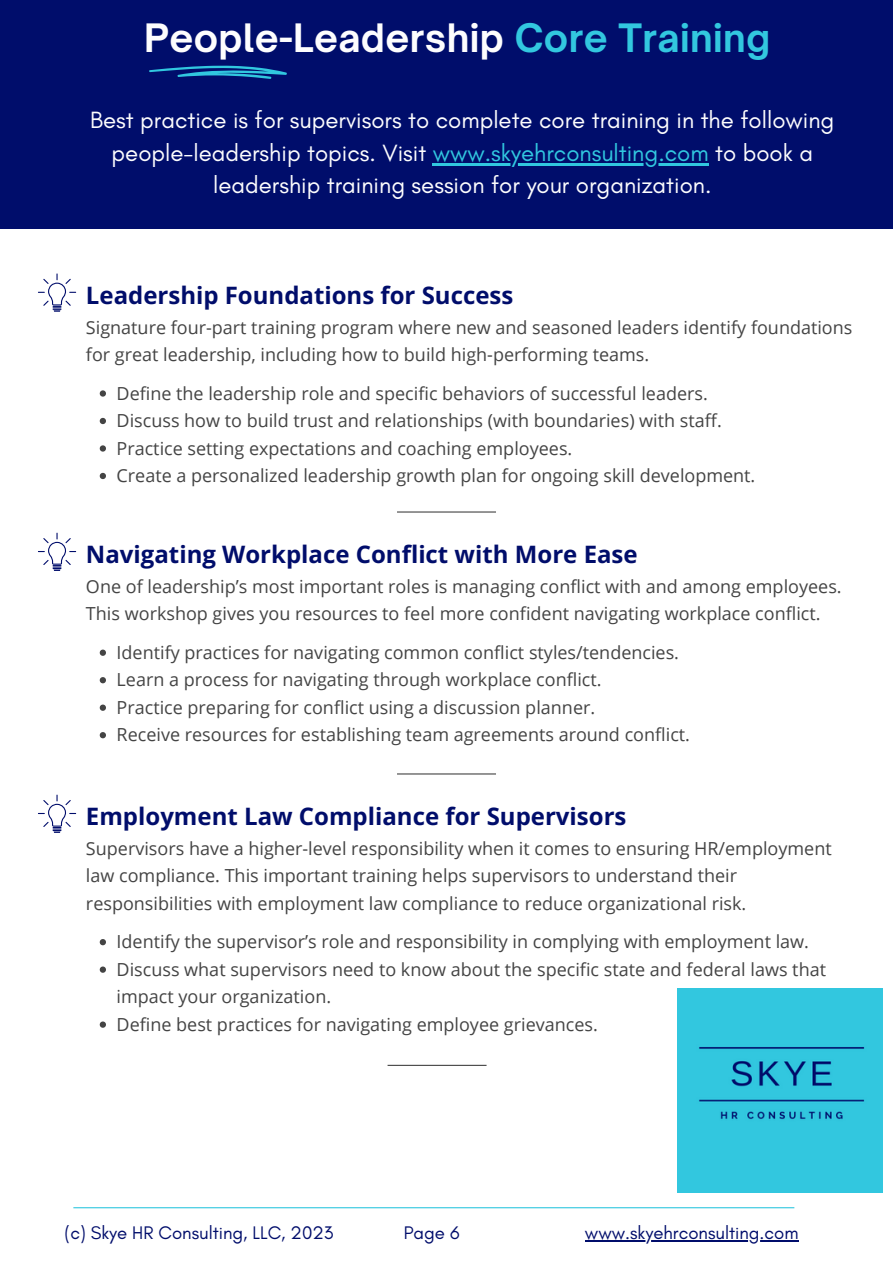
<style>
.page{position:relative;width:893px;height:1264px;background:#fff}
.page>*{position:absolute;margin:0;border:0;box-sizing:border-box;transform-origin:0 0}
.t1{font:700 37.5px "Open Sauce One";letter-spacing:.01em;color:#fdfdfe}
.t2{font:24px/32.5px "Glacial Indifference";color:#fdfdfe;text-align:center}
.t3{font:700 24px "Open Sans";color:#000d6b}
.t4{font:18.6px "Glacial Indifference";color:#000d6b}
.t5{font:18px/27.5px "Open Sans";color:#444}
.s1{color:#32c7df}
.s2{color:#31c7df}
</style>
<div class="page">
<svg style="left:38px;top:273px;width:38px;height:39px"></svg>
<svg style="left:100px;top:390px;width:6px;height:6px"></svg>
<svg style="left:100px;top:418px;width:6px;height:6px"></svg>
<svg style="left:100px;top:445px;width:6px;height:6px"></svg>
<svg style="left:100px;top:473px;width:6px;height:6px"></svg>
<hr style="left:397px;top:511px;width:99px;height:1px;background:#444">
<svg style="left:38px;top:532px;width:38px;height:39px"></svg>
<svg style="left:100px;top:649px;width:6px;height:7px"></svg>
<svg style="left:100px;top:677px;width:6px;height:6px"></svg>
<svg style="left:100px;top:704px;width:6px;height:6px"></svg>
<svg style="left:100px;top:732px;width:6px;height:6px"></svg>
<hr style="left:397px;top:773px;width:99px;height:1px;background:#444">
<svg style="left:38px;top:794px;width:38px;height:38px"></svg>
<svg style="left:100px;top:939px;width:6px;height:6px"></svg>
<svg style="left:100px;top:966px;width:6px;height:6px"></svg>
<svg style="left:100px;top:1021px;width:6px;height:6px"></svg>
<hr style="left:387px;top:1064px;width:99px;height:1px;background:#444">
<div style="left:0;top:0;width:892px;height:229px;background:#000d6b"></div>
<svg style="left:149px;top:66px;width:138px;height:13px"></svg>
<hr style="left:432px;top:163px;width:276px;height:2px;background:#31c7df">
<div style="left:677px;top:988px;width:205px;height:204px;background:#32c7df"></div>
<hr style="left:585px;top:1240px;width:213px;height:1px;background:#000d6b">
<hr style="left:73px;top:1207px;width:721px;height:1px;background:#32c7df">
<p class="t1" style="left:144px;top:15px;width:627px">People-Leadership <span class="s1">Core Training</span></p>
<p class="t2" style="left:90px;top:103px;width:745px">Best practice is for supervisors to complete core training in the following people-leadership topics. Visit <span class="s2">www.skyehrconsulting.com</span> to book a leadership training session for your organization.</p>
<p class="t3" style="left:86px;top:278px;width:429px">Leadership Foundations for Success</p>
<p class="t5" style="left:86px;top:313px;width:767px">Signature four-part training program where new and seasoned leaders identify foundations for great leadership, including how to build high-performing teams.</p>
<p class="t5" style="left:117px;top:379px;width:592px">Define the leadership role and specific behaviors of successful leaders.</p>
<p class="t5" style="left:117px;top:406px;width:606px">Discuss how to build trust and relationships (with boundaries) with staff.</p>
<p class="t5" style="left:117px;top:434px;width:457px">Practice setting expectations and coaching employees.</p>
<p class="t5" style="left:117px;top:461px;width:640px">Create a personalized leadership growth plan for ongoing skill development.</p>
<p class="t3" style="left:86px;top:537px;width:553px">Navigating Workplace Conflict with More Ease</p>
<p class="t5" style="left:86px;top:572px;width:757px">One of leadership’s most important roles is managing conflict with and among employees.<br>This workshop gives you resources to feel more confident navigating workplace conflict.</p>
<p class="t5" style="left:117px;top:638px;width:564px">Identify practices for navigating common conflict styles/tendencies.</p>
<p class="t5" style="left:117px;top:665px;width:486px">Learn a process for navigating through workplace conflict.</p>
<p class="t5" style="left:117px;top:693px;width:480px">Practice preparing for conflict using a discussion planner.</p>
<p class="t5" style="left:117px;top:720px;width:575px">Receive resources for establishing team agreements around conflict.</p>
<p class="t3" style="left:86px;top:799px;width:542px">Employment Law Compliance for Supervisors</p>
<p class="t5" style="left:86px;top:834px;width:747px">Supervisors have a higher-level responsibility when it comes to ensuring HR/employment law compliance. This important training helps supervisors to understand their responsibilities with employment law compliance to reduce organizational risk.</p>
<p class="t5" style="left:117px;top:927px;width:694px">Identify the supervisor’s role and responsibility in complying with employment law.</p>
<p class="t5" style="left:117px;top:955px;width:711px">Discuss what supervisors need to know about the specific state and federal laws that impact your organization.</p>
<p class="t5" style="left:117px;top:1010px;width:482px">Define best practices for navigating employee grievances.</p>
<p class="t4" style="left:65px;top:1221px;width:270px">(c) Skye HR Consulting, LLC, 2023</p>
<p class="t4" style="left:403px;top:1221px;width:57px">Page 6</p>
<p class="t4" style="left:585px;top:1221px;width:215px">www.skyehrconsulting.com</p>
</div>
